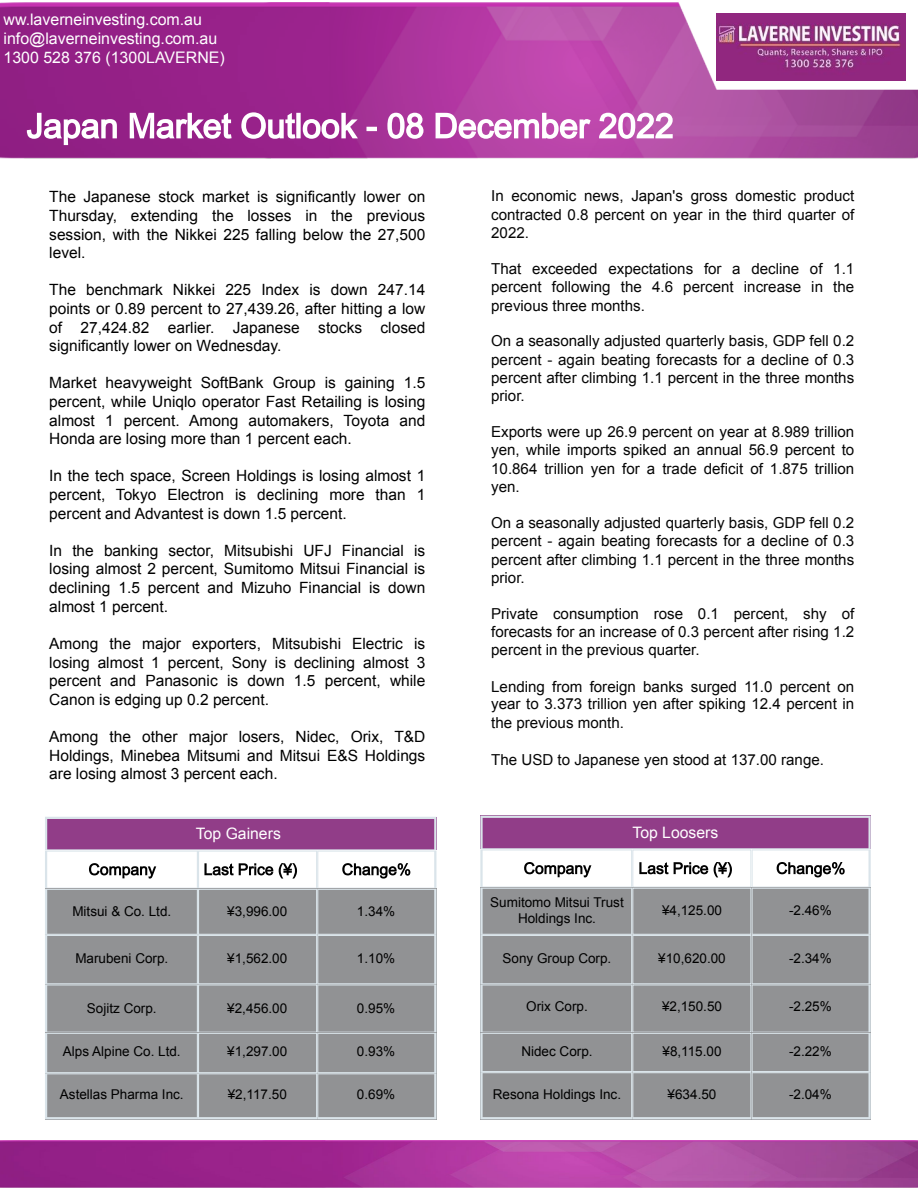
<style>
.page{position:relative;width:918px;height:1188px;background:#fff}
.page>*{position:absolute;margin:0;border:0;box-sizing:border-box;transform-origin:0 0}
.t1{font:15.9px/19.2px "Arial";color:#fff}
.t2{font:15.75px "Arial";color:#fff}
.t3{font:15.45px/18.9px "Arial";color:#000;text-align:justify}
.t4{font:15.15px/18.3px "Arial";color:#060606;text-align:justify}
.t5{font:13.5px/15.8px "Arial";color:#000;text-align:center}
</style>
<div class="page">
<img style="left:0;top:2px;width:918px;height:157px">
<svg style="left:27px;top:112px;width:646px;height:33px"></svg>
<svg style="left:45px;top:817px;width:391px;height:302px;background:#a099a2"></svg>
<img style="left:0;top:1141px;width:918px;height:47px">
<img style="left:717px;top:14px;width:189px;height:67px">
<svg style="left:480px;top:816px;width:391px;height:303px;background:#a099a2"></svg>
<p class="t1" style="left:4px;top:10px;width:223px">ww.laverneinvesting.com.au info@laverneinvesting.com.au<br>1300 528 376 (1300LAVERNE)</p>
<p class="t3" style="left:49px;top:188px;width:378px;line-height:18.5px">The Japanese stock market is significantly lower on Thursday, extending the losses in the previous session, with the Nikkei 225 falling below the 27,500 level.</p>
<p class="t3" style="left:49px;top:281px;width:378px;line-height:18.5px">The benchmark Nikkei 225 Index is down 247.14 points or 0.89 percent to 27,439.26, after hitting a low of 27,424.82 earlier. Japanese stocks closed significantly lower on Wednesday.</p>
<p class="t3" style="left:49px;top:374px;width:378px;line-height:18.5px">Market heavyweight SoftBank Group is gaining 1.5 percent, while Uniqlo operator Fast Retailing is losing almost 1 percent. Among automakers, Toyota and Honda are losing more than 1 percent each.</p>
<p class="t3" style="left:49px;top:467px;width:378px">In the tech space, Screen Holdings is losing almost 1 percent, Tokyo Electron is declining more than 1 percent and Advantest is down 1.5 percent.</p>
<p class="t3" style="left:49px;top:541px;width:378px">In the banking sector, Mitsubishi UFJ Financial is losing almost 2 percent, Sumitomo Mitsui Financial is declining 1.5 percent and Mizuho Financial is down almost 1 percent.</p>
<p class="t3" style="left:49px;top:634px;width:378px">Among the major exporters, Mitsubishi Electric is losing almost 1 percent, Sony is declining almost 3 percent and Panasonic is down 1.5 percent, while Canon is edging up 0.2 percent.</p>
<p class="t3" style="left:49px;top:727px;width:378px">Among the other major losers, Nidec, Orix, T&amp;D Holdings, Minebea Mitsumi and Mitsui E&amp;S Holdings are losing almost 3 percent each.</p>
<p class="t2" style="left:196px;top:825px;width:86px">Top Gainers</p>
<p class="t5" style="left:72px;top:903px;width:100px">Mitsui &amp; Co. Ltd.</p>
<p class="t5" style="left:227px;top:903px;width:62px">¥3,996.00</p>
<p class="t5" style="left:357px;top:903px;width:40px">1.34%</p>
<p class="t5" style="left:75px;top:950px;width:95px">Marubeni Corp.</p>
<p class="t5" style="left:227px;top:950px;width:62px">¥1,562.00</p>
<p class="t5" style="left:357px;top:950px;width:40px">1.10%</p>
<p class="t5" style="left:87px;top:1000px;width:71px">Sojitz Corp.</p>
<p class="t5" style="left:227px;top:1000px;width:62px">¥2,456.00</p>
<p class="t5" style="left:357px;top:1000px;width:40px">0.95%</p>
<p class="t5" style="left:63px;top:1044px;width:119px">Alps Alpine Co. Ltd.</p>
<p class="t5" style="left:227px;top:1044px;width:62px">¥1,297.00</p>
<p class="t5" style="left:357px;top:1044px;width:40px">0.93%</p>
<p class="t5" style="left:60px;top:1087px;width:125px">Astellas Pharma Inc.</p>
<p class="t5" style="left:228px;top:1087px;width:61px">¥2,117.50</p>
<p class="t5" style="left:357px;top:1087px;width:40px">0.69%</p>
<p class="t4" style="left:491px;top:187px;width:365px">In economic news, Japan's gross domestic product contracted 0.8 percent on year in the third quarter of 2022.</p>
<p class="t4" style="left:491px;top:259px;width:365px">That exceeded expectations for a decline of 1.1 percent following the 4.6 percent increase in the previous three months.</p>
<p class="t4" style="left:491px;top:332px;width:365px">On a seasonally adjusted quarterly basis, GDP fell 0.2 percent - again beating forecasts for a decline of 0.3 percent after climbing 1.1 percent in the three months prior.</p>
<p class="t4" style="left:491px;top:423px;width:365px">Exports were up 26.9 percent on year at 8.989 trillion yen, while imports spiked an annual 56.9 percent to 10.864 trillion yen for a trade deficit of 1.875 trillion yen.</p>
<p class="t4" style="left:491px;top:513px;width:365px">On a seasonally adjusted quarterly basis, GDP fell 0.2 percent - again beating forecasts for a decline of 0.3 percent after climbing 1.1 percent in the three months prior.</p>
<p class="t4" style="left:491px;top:604px;width:365px">Private consumption rose 0.1 percent, shy of forecasts for an increase of 0.3 percent after rising 1.2 percent in the previous quarter.</p>
<p class="t4" style="left:491px;top:678px;width:365px;line-height:17.9px">Lending from foreign banks surged 11.0 percent on year to 3.373 trillion yen after spiking 12.4 percent in the previous month.</p>
<p class="t4" style="left:491px;top:750px;width:334px">The USD to Japanese yen stood at 137.00 range.</p>
<p class="t2" style="left:633px;top:824px;width:87px">Top Loosers</p>
<p class="t5" style="left:490px;top:894px;width:135px">Sumitomo Mitsui Trust<br>Holdings Inc.</p>
<p class="t5" style="left:662px;top:902px;width:62px">¥4,125.00</p>
<p class="t5" style="left:789px;top:902px;width:44px">-2.46%</p>
<p class="t5" style="left:503px;top:950px;width:110px">Sony Group Corp.</p>
<p class="t5" style="left:658px;top:950px;width:69px">¥10,620.00</p>
<p class="t5" style="left:789px;top:950px;width:44px">-2.34%</p>
<p class="t5" style="left:526px;top:999px;width:63px">Orix Corp.</p>
<p class="t5" style="left:662px;top:999px;width:62px">¥2,150.50</p>
<p class="t5" style="left:789px;top:999px;width:44px">-2.25%</p>
<p class="t5" style="left:521px;top:1044px;width:73px">Nidec Corp.</p>
<p class="t5" style="left:663px;top:1044px;width:61px">¥8,115.00</p>
<p class="t5" style="left:789px;top:1044px;width:44px">-2.22%</p>
<p class="t5" style="left:493px;top:1087px;width:130px">Resona Holdings Inc.</p>
<p class="t5" style="left:668px;top:1087px;width:50px">¥634.50</p>
<p class="t5" style="left:789px;top:1087px;width:44px">-2.04%</p>
</div>
